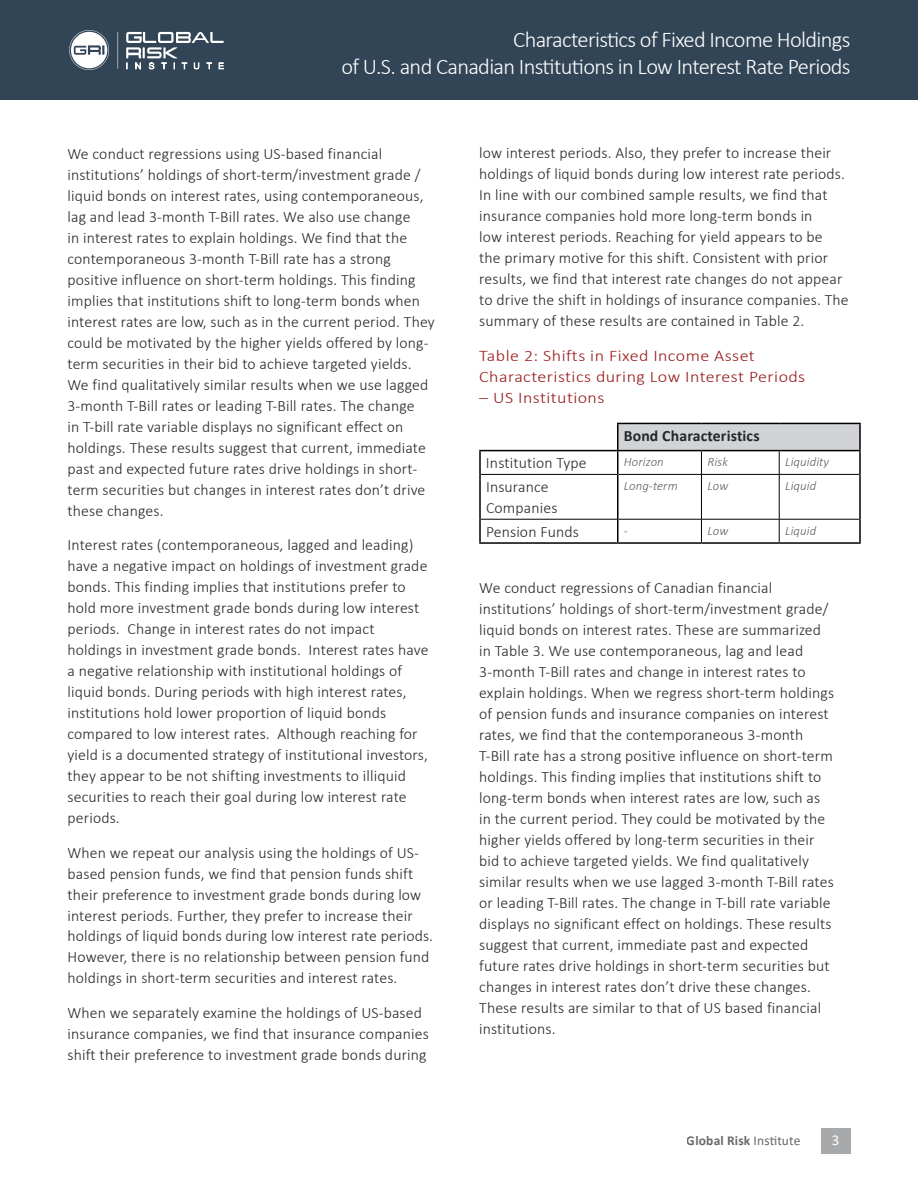
<style>
.page{position:relative;width:918px;height:1188px;background:#fff}
.page>*{position:absolute;margin:0;border:0;box-sizing:border-box;transform-origin:0 0}
.t1{font:300 22.5px/27px "Calibri";letter-spacing:-.03em;color:#fff;text-align:right}
.t2{font:300 16.2px/21px "Calibri";letter-spacing:.025em;color:#981c1f;scale:1.11 1}
.t3{font:300 15.75px/21px "Calibri";letter-spacing:.01em;color:#242629}
.t4{font:700 15.75px "Calibri";letter-spacing:.01em;color:#242629}
.t5{font:15px "Calibri";color:#fff}
.t6{font:700 13.5px "Calibri";letter-spacing:.01em;color:#242629}
.t7{font:italic 300 12.75px "Calibri";letter-spacing:.01em;color:#5b6063}
.s1{font-weight:400}
</style>
<div class="page">
<div style="left:821px;top:1129px;width:30px;height:25px;background:#a8a9aa"></div>
<div style="left:0;top:0;width:918px;height:99px;background:#324556"></div>
<svg style="left:118px;top:32px;width:1px;height:37px"></svg>
<svg style="left:69px;top:30px;width:40px;height:40px"></svg>
<svg style="left:126px;top:32px;width:98px;height:37px"></svg>
<div style="left:618px;top:423px;width:242px;height:28px;background:#d2d3d6"></div>
<hr style="left:859px;top:424px;width:2px;height:26px;background:#000">
<hr style="left:618px;top:450px;width:83px;height:1px;background:#000">
<hr style="left:701px;top:450px;width:78px;height:1px;background:#000">
<hr style="left:779px;top:450px;width:82px;height:1px;background:#000">
<svg style="left:701px;top:451px;width:1px;height:23px"></svg>
<svg style="left:779px;top:451px;width:1px;height:23px"></svg>
<hr style="left:481px;top:474px;width:136px;height:1px;background:#000">
<hr style="left:619px;top:474px;width:82px;height:1px;background:#000">
<hr style="left:701px;top:474px;width:78px;height:1px;background:#000">
<hr style="left:701px;top:475px;width:1px;height:44px;background:#000">
<hr style="left:779px;top:474px;width:80px;height:1px;background:#000">
<hr style="left:779px;top:475px;width:1px;height:44px;background:#000">
<hr style="left:481px;top:519px;width:136px;height:1px;background:#000">
<hr style="left:619px;top:519px;width:82px;height:1px;background:#000">
<hr style="left:701px;top:519px;width:78px;height:1px;background:#000">
<svg style="left:701px;top:519px;width:1px;height:23px"></svg>
<hr style="left:779px;top:519px;width:80px;height:1px;background:#000">
<svg style="left:779px;top:519px;width:1px;height:23px"></svg>
<hr style="left:859px;top:451px;width:2px;height:23px;background:#000">
<hr style="left:859px;top:474px;width:2px;height:45px;background:#000">
<hr style="left:859px;top:519px;width:2px;height:23px;background:#000">
<hr style="left:618px;top:542px;width:83px;height:2px;background:#000">
<hr style="left:701px;top:542px;width:78px;height:2px;background:#000">
<hr style="left:779px;top:542px;width:82px;height:2px;background:#000">
<hr style="left:617px;top:451px;width:2px;height:23px;background:#000">
<hr style="left:617px;top:474px;width:2px;height:45px;background:#000">
<hr style="left:617px;top:519px;width:2px;height:23px;background:#000">
<hr style="left:479px;top:542px;width:139px;height:2px;background:#000">
<hr style="left:617px;top:423px;width:84px;height:1px;background:#000">
<hr style="left:617px;top:424px;width:2px;height:26px;background:#000">
<hr style="left:701px;top:423px;width:78px;height:1px;background:#000">
<hr style="left:779px;top:423px;width:82px;height:1px;background:#000">
<hr style="left:479px;top:451px;width:2px;height:23px;background:#000">
<hr style="left:479px;top:474px;width:2px;height:45px;background:#000">
<hr style="left:479px;top:519px;width:2px;height:23px;background:#000">
<hr style="left:479px;top:450px;width:139px;height:1px;background:#000">
<h1 class="t1" style="left:341px;top:26px;width:511px">Characteristics of Fixed Income Holdings<br>of U.S. and Canadian Institutions in Low Interest Rate Periods</h1>
<p class="t3" style="left:68px;top:143px;width:369px">We conduct regressions using US-based financial institutions’ holdings of short-term/investment grade / liquid bonds on interest rates, using contemporaneous, lag and lead 3-month T-Bill rates. We also use change<br>in interest rates to explain holdings. We find that the contemporaneous 3-month T-Bill rate has a strong positive influence on short-term holdings. This finding implies that institutions shift to long-term bonds when interest rates are low, such as in the current period. They could be motivated by the higher yields offered by long&shy;term securities in their bid to achieve targeted yields.<br>We find qualitatively similar results when we use lagged 3-month T-Bill rates or leading T-Bill rates. The change<br>in T-bill rate variable displays no significant effect on holdings. These results suggest that current, immediate past and expected future rates drive holdings in short&shy;term securities but changes in interest rates don’t drive these changes.</p>
<p class="t3" style="left:68px;top:534px;width:362px">Interest rates (contemporaneous, lagged and leading) have a negative impact on holdings of investment grade bonds. This finding implies that institutions prefer to hold more investment grade bonds during low interest periods. Change in interest rates do not impact holdings in investment grade bonds. Interest rates have a negative relationship with institutional holdings of liquid bonds. During periods with high interest rates, institutions hold lower proportion of liquid bonds compared to low interest rates. Although reaching for yield is a documented strategy of institutional investors, they appear to be not shifting investments to illiquid securities to reach their goal during low interest rate periods.</p>
<p class="t3" style="left:68px;top:842px;width:367px">When we repeat our analysis using the holdings of US&shy;based pension funds, we find that pension funds shift their preference to investment grade bonds during low interest periods. Further, they prefer to increase their holdings of liquid bonds during low interest rate periods.<br>However, there is no relationship between pension fund holdings in short-term securities and interest rates.</p>
<p class="t3" style="left:68px;top:1002px;width:363px">When we separately examine the holdings of US-based insurance companies, we find that insurance companies shift their preference to investment grade bonds during</p>
<p class="t3" style="left:479px;top:143px;width:371px">low interest periods. Also, they prefer to increase their holdings of liquid bonds during low interest rate periods.<br>In line with our combined sample results, we find that insurance companies hold more long-term bonds in<br>low interest periods. Reaching for yield appears to be<br>the primary motive for this shift. Consistent with prior results, we find that interest rate changes do not appear to drive the shift in holdings of insurance companies. The summary of these results are contained in Table 2.</p>
<p class="t2" style="left:479px;top:345px;width:295px">Table 2: Shifts in Fixed Income Asset<br>Characteristics during Low Interest Periods</p>
<p class="t2" style="left:479px;top:387px;width:114px">– US Institutions</p>
<p class="t4" style="left:624px;top:425px;width:137px">Bond Characteristics</p>
<p class="t3" style="left:486px;top:453px;width:102px">Institution Type</p>
<p class="t7" style="left:624px;top:454px;width:41px">Horizon</p>
<p class="t7" style="left:707px;top:454px;width:22px">Risk</p>
<p class="t7" style="left:785px;top:454px;width:45px">Liquidity</p>
<p class="t3" style="left:486px;top:476px;width:73px">Insurance<br>Companies</p>
<p class="t7" style="left:624px;top:478px;width:55px">Long-term</p>
<p class="t7" style="left:707px;top:478px;width:22px">Low</p>
<p class="t7" style="left:785px;top:478px;width:33px">Liquid</p>
<p class="t3" style="left:486px;top:521px;width:94px">Pension Funds</p>
<p class="t7" style="left:624px;top:523px;width:5px">-</p>
<p class="t7" style="left:707px;top:523px;width:22px">Low</p>
<p class="t7" style="left:785px;top:523px;width:33px">Liquid</p>
<p class="t3" style="left:479px;top:577px;width:356px">We conduct regressions of Canadian financial institutions’ holdings of short-term/investment grade/ liquid bonds on interest rates. These are summarized in Table 3. We use contemporaneous, lag and lead 3-month T-Bill rates and change in interest rates to explain holdings. When we regress short-term holdings of pension funds and insurance companies on interest rates, we find that the contemporaneous 3-month T-Bill rate has a strong positive influence on short-term holdings. This finding implies that institutions shift to long-term bonds when interest rates are low, such as in the current period. They could be motivated by the higher yields offered by long-term securities in their bid to achieve targeted yields. We find qualitatively similar results when we use lagged 3-month T-Bill rates or leading T-Bill rates. The change in T-bill rate variable displays no significant effect on holdings. These results suggest that current, immediate past and expected future rates drive holdings in short-term securities but changes in interest rates don’t drive these changes.<br>These results are similar to that of US based financial institutions.</p>
<p class="t6" style="left:687px;top:1131px;width:115px">Global Risk <span class="s1">Institute</span></p>
<p class="t5" style="left:832px;top:1130px;width:9px">3</p>
</div>
